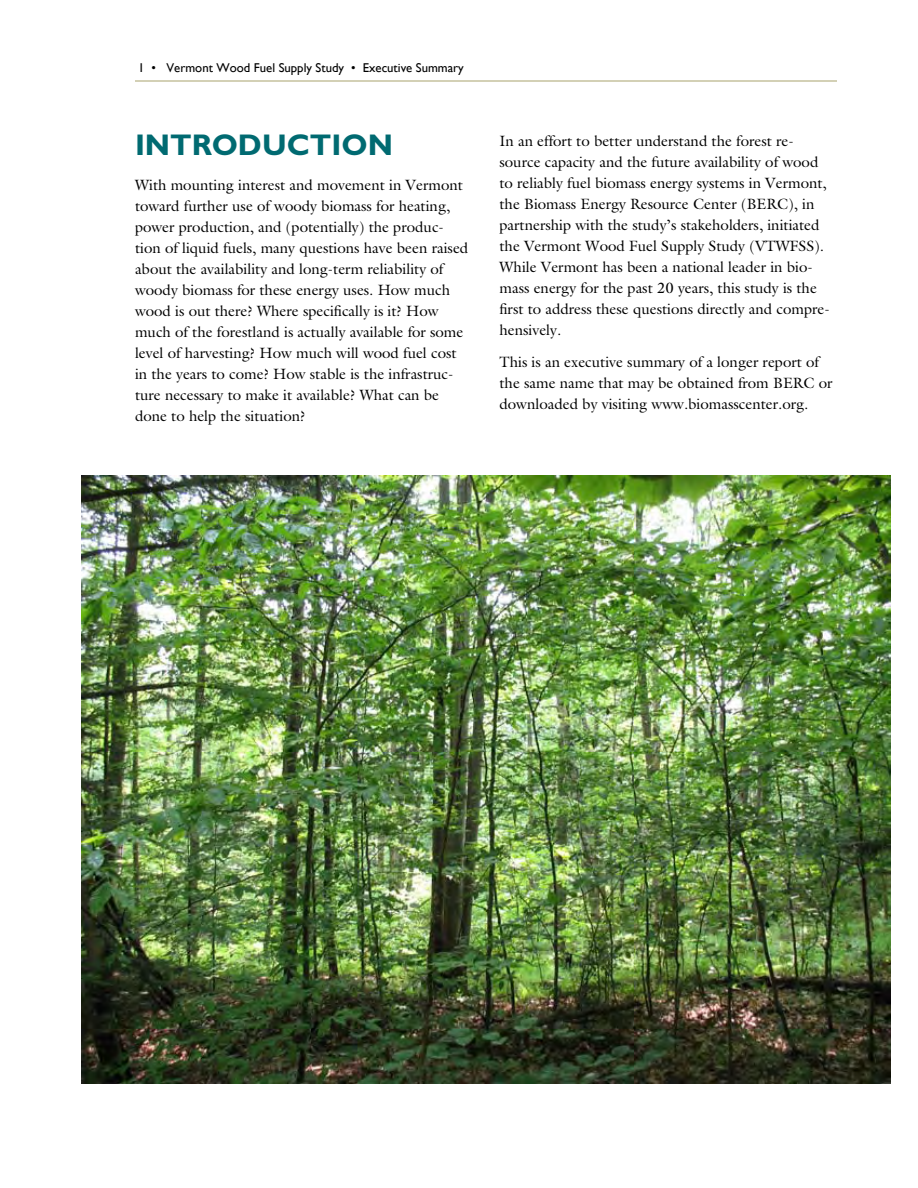
<style>
.page{position:relative;width:918px;height:1188px;background:#fff}
.page>*{position:absolute;margin:0;border:0;box-sizing:border-box;transform-origin:0 0}
.t1{font:700 30px "Gill Sans Std";color:#006a71}
.t2{font:15px/21px "Galliard Std";color:#000}
.t3{font:12.75px "Gill Sans";color:#000}
</style>
<div class="page">
<hr style="left:135px;top:80px;width:702px;height:2px;background:#c5c19d">
<img style="left:81px;top:476px;width:810px;height:607px">
<p class="t3" style="left:138px;top:60px;width:327px">1 • Vermont Wood Fuel Supply Study • Executive Summary</p>
<h1 class="t1" style="left:135px;top:128px;width:259px">INTRODUCTION</h1>
<p class="t2" style="left:135px;top:174px;width:335px">With mounting interest and movement in Vermont toward further use of woody biomass for heating, power production, and (potentially) the produc&shy;tion of liquid fuels, many questions have been raised about the availability and long-term reliability of woody biomass for these energy uses. How much wood is out there? Where specifically is it? How much of the forestland is actually available for some level of harvesting? How much will wood fuel cost in the years to come? How stable is the infrastruc&shy;ture necessary to make it available? What can be done to help the situation?</p>
<p class="t2" style="left:500px;top:130px;width:332px">In an effort to better understand the forest re&shy;source capacity and the future availability of wood to reliably fuel biomass energy systems in Vermont, the Biomass Energy Resource Center (BERC), in partnership with the study’s stakeholders, initiated the Vermont Wood Fuel Supply Study (VTWFSS).<br>While Vermont has been a national leader in bio&shy;mass energy for the past 20 years, this study is the first to address these questions directly and compre&shy;hensively.</p>
<p class="t2" style="left:500px;top:351px;width:335px">This is an executive summary of a longer report of the same name that may be obtained from BERC or downloaded by visiting www.biomasscenter.org.</p>
</div>
